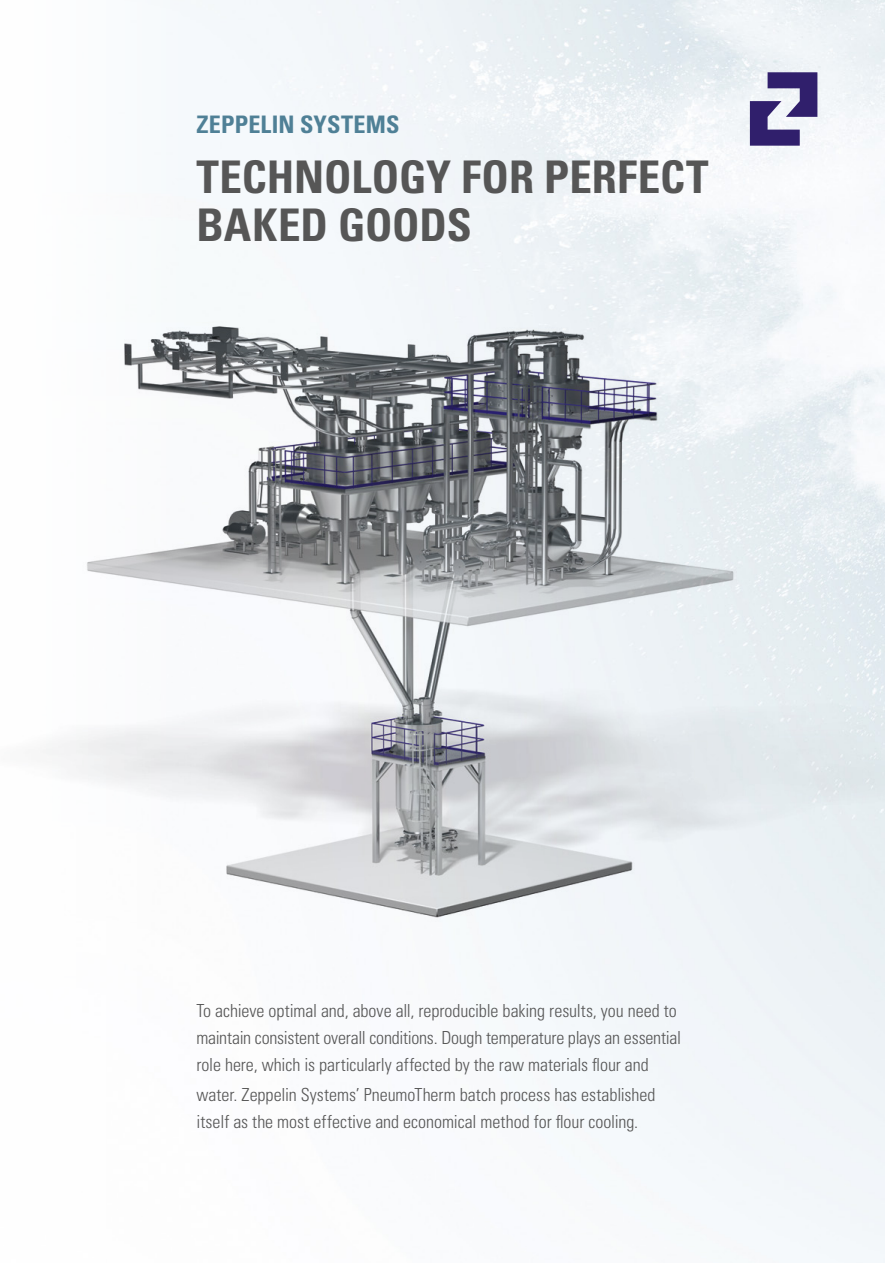
<style>
.page{position:relative;width:885px;height:1263px;background:#fff}
.page>*{position:absolute;margin:0;border:0;box-sizing:border-box;transform-origin:0 0}
.t1{font:700 condensed 45px/48px "Univers LT Std";color:#565656}
.t2{font:700 condensed 24.15px "Univers LT Std";letter-spacing:.005em;color:#4f8096}
.t3{font:300 condensed 18px/27px "Univers LT Std";letter-spacing:-.005em;color:#565656}
</style>
<div class="page">
<img style="left:0;top:273px;width:884px;height:671px">
<svg style="left:749px;top:72px;width:68px;height:74px"></svg>
<h2 class="t2" style="left:196px;top:109px;width:204px">ZEPPELIN SYSTEMS</h2>
<h1 class="t1" style="left:196px;top:153px;width:513px">TECHNOLOGY FOR PERFECT<br>BAKED GOODS</h1>
<p class="t3" style="left:196px;top:997px;width:486px">To achieve optimal and, above all, reproducible baking results, you need to maintain consistent overall conditions. Dough temperature plays an essential role here, which is particularly affected by the raw materials flour and</p>
<p class="t3" style="left:196px;top:1081px;width:460px">water. Zeppelin Systems’ PneumoTherm batch process has established itself as the most effective and economical method for flour cooling.</p>
</div>
